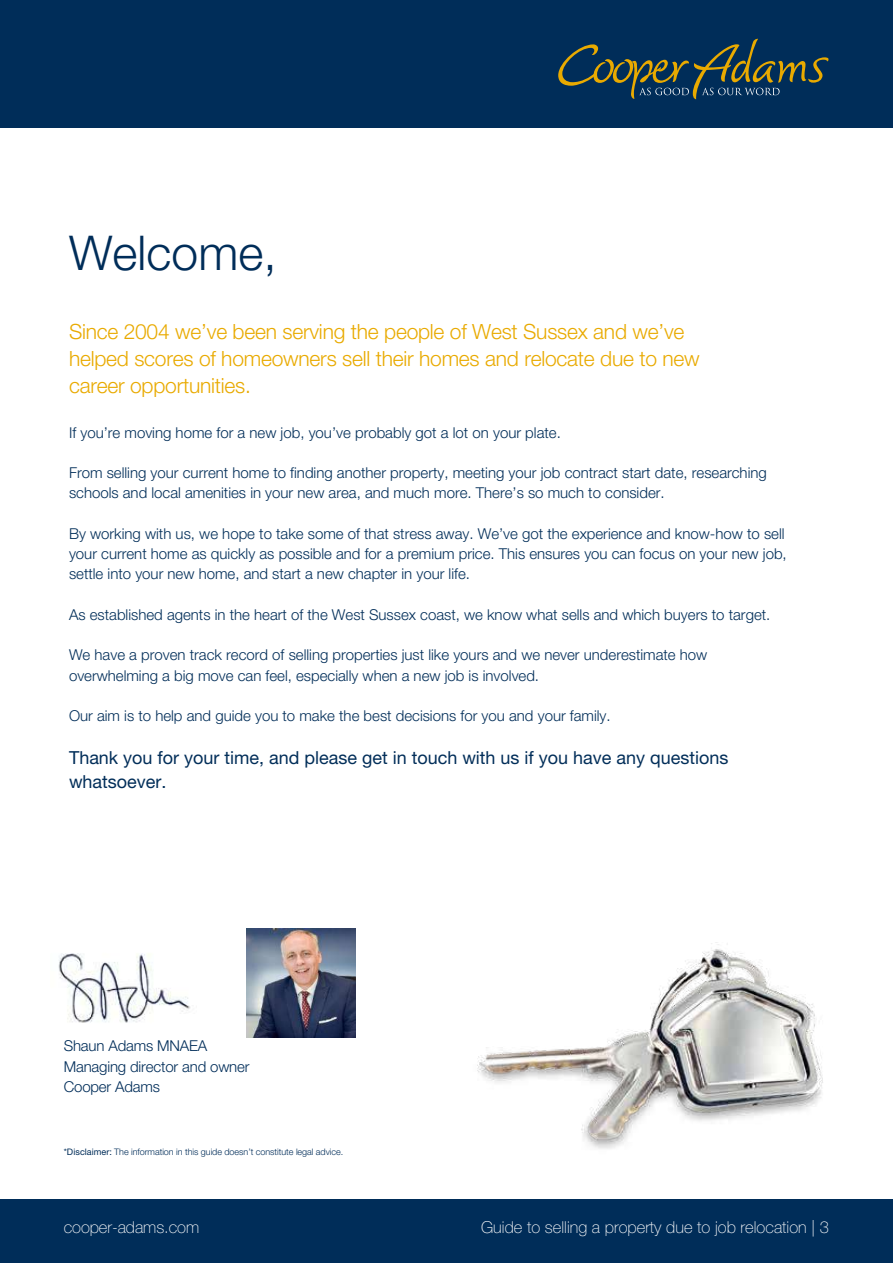
<style>
.page{position:relative;width:893px;height:1264px;background:#fff}
.page>*{position:absolute;margin:0;border:0;box-sizing:border-box;transform-origin:0 0}
.t1{font:300 48px "Helvetica Neue LT Std";color:#002d59}
.t2{font:300 21px/27px "Helvetica Neue LT Std";letter-spacing:-.01em;color:#e9aa00}
.t3{font:18px/24.8px "Helvetica Neue LT Std";color:#022e59}
.t4{font:100 16.5px "Helvetica Neue LT Std";color:#fff}
.t5{font:300 15px/20.2px "Helvetica Neue LT Std";color:#022e59}
.t6{font:300 15px/20.2px "Helvetica Neue LT Std";letter-spacing:-.01em;color:#002d59}
.t7{font:300 9px "Helvetica Neue LT Std";letter-spacing:-.005em;color:#002d59}
.s1{font-weight:400}
</style>
<div class="page">
<div style="left:0;top:0;width:892px;height:127px;background:#002d59"></div>
<svg style="left:558px;top:39px;width:271px;height:60px"></svg>
<img style="left:477px;top:942px;width:346px;height:207px">
<img style="left:58px;top:953px;width:132px;height:70px">
<div style="left:0;top:1198px;width:892px;height:64px;background:#002d59"></div>
<img style="left:246px;top:928px;width:109px;height:109px">
<h1 class="t1" style="left:69px;top:235px;width:209px">Welcome,</h1>
<h2 class="t2" style="left:69px;top:321px;width:632px">Since 2004 we’ve been serving the people of West Sussex and we’ve helped scores of homeowners sell their homes and relocate due to new career opportunities.</h2>
<p class="t5" style="left:69px;top:424px;width:493px">If you’re moving home for a new job, you’ve probably got a lot on your plate.</p>
<p class="t5" style="left:69px;top:465px;width:699px">From selling your current home to finding another property, meeting your job contract start date, researching schools and local amenities in your new area, and much more. There’s so much to consider.</p>
<p class="t5" style="left:69px;top:525px;width:719px">By working with us, we hope to take some of that stress away. We’ve got the experience and know-how to sell your current home as quickly as possible and for a premium price. This ensures you can focus on your new job, settle into your new home, and start a new chapter in your life.</p>
<p class="t5" style="left:69px;top:606px;width:702px">As established agents in the heart of the West Sussex coast, we know what sells and which buyers to target.</p>
<p class="t5" style="left:69px;top:647px;width:640px">We have a proven track record of selling properties just like yours and we never underestimate how overwhelming a big move can feel, especially when a new job is involved.</p>
<p class="t5" style="left:69px;top:707px;width:543px">Our aim is to help and guide you to make the best decisions for you and your family.</p>
<p class="t3" style="left:69px;top:747px;width:660px">Thank you for your time, and please get in touch with us if you have any questions whatsoever.</p>
<p class="t6" style="left:64px;top:1038px;width:187px">Shaun Adams MNAEA<br>Managing director and owner<br>Cooper Adams</p>
<p class="t7" style="left:64px;top:1148px;width:281px"><span class="s1">*Disclaimer:</span> The information in this guide doesn’t constitute legal advice.</p>
<p class="t4" style="left:64px;top:1220px;width:137px">cooper-adams.com</p>
<p class="t4" style="left:481px;top:1220px;width:349px">Guide to selling a property due to job relocation | 3</p>
</div>
